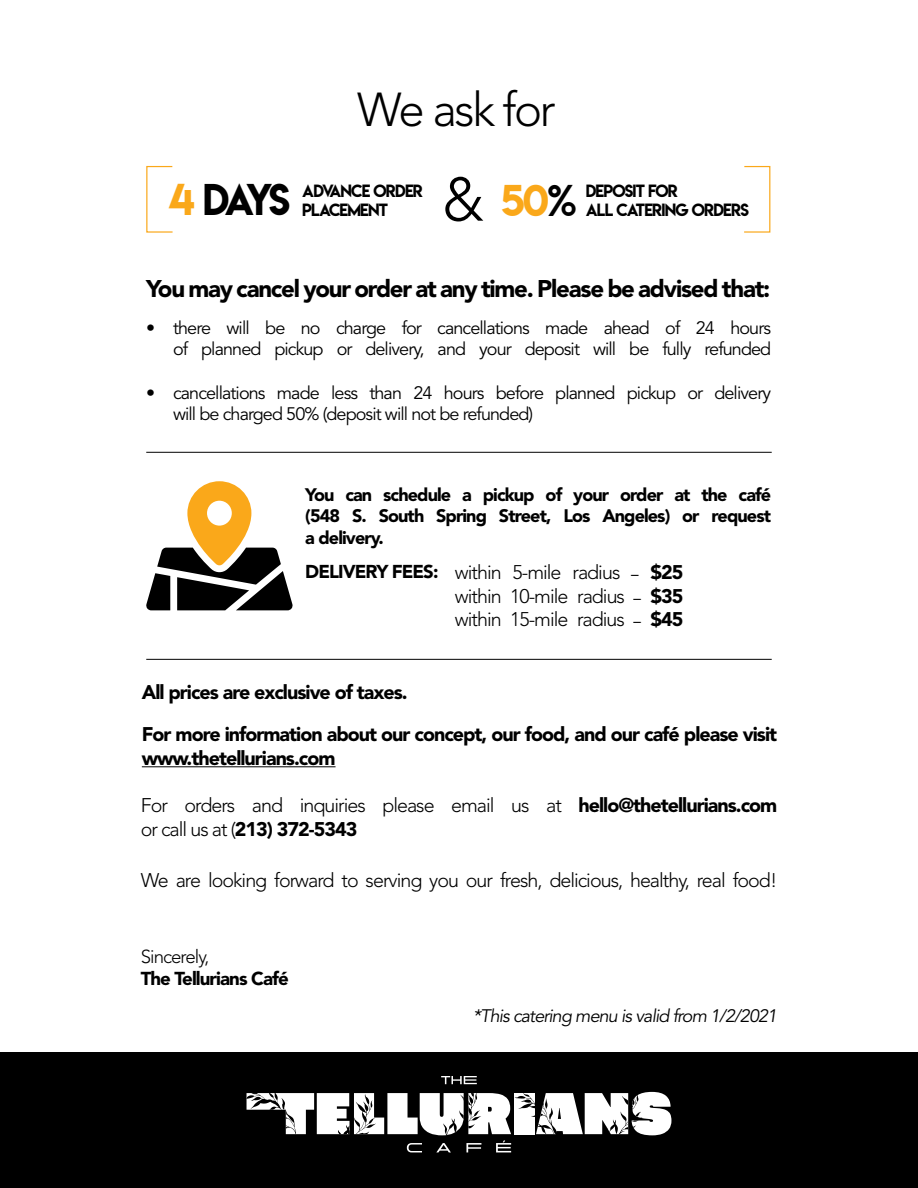
<style>
.page{position:relative;width:918px;height:1188px;background:#fff}
.page>*{position:absolute;margin:0;border:0;box-sizing:border-box;transform-origin:0 0}
.t1{font:300 60.15px "Avenir LT Std";color:#000}
.t2{font:300 47.25px "Avenir LT Std";letter-spacing:-.05em;color:#000}
.t3{font:39.45px "Lemon Milk RUSBYLYAJKA";color:#000}
.t4{font:39.45px "Lemon Milk RUSBYLYAJKA";color:#faa81a}
.t5{font:900 24px "Avenir LT Std";letter-spacing:-.05em;color:#000}
.t6{font:300 19.65px/23.5px "Avenir LT Std";letter-spacing:-.05em;color:#000}
.t7{font:900 19.65px/23.5px "Avenir LT Std";letter-spacing:-.05em;color:#000}
.t8{font:900 18.6px "Avenir LT Std";letter-spacing:-.05em;color:#000}
.t9{font:300 18.6px "Avenir LT Std";letter-spacing:-.05em;color:#000}
.t10{font:18px/21.6px "Avenir LT Std";letter-spacing:-.05em;color:#000;text-align:right}
.t11{font:900 18px/21.6px "Avenir LT Std";letter-spacing:-.05em;color:#000;text-align:justify}
.t12{font:italic 18px "Avenir LT Std";letter-spacing:-.05em;color:#000}
.t13{font:15.75px/18.9px "Lemon Milk RUSBYLYAJKA";letter-spacing:-.05em;color:#000}
.s1{color:#faa81a}
.s2{color:#000}
.s3{font-weight:900;font-size:18.6px}
.s4{font-weight:400;font-size:15px}
.s5{font-weight:900}
</style>
<div class="page">
<div style="left:0;top:1052px;width:918px;height:136px;background:#000"></div>
<svg style="left:441px;top:1076px;width:36px;height:8px"></svg>
<svg style="left:247px;top:1092px;width:424px;height:60px"></svg>
<hr style="left:142px;top:766px;width:194px;height:1px;background:#000">
<svg style="left:146px;top:481px;width:147px;height:129px"></svg>
<hr style="left:146px;top:452px;width:626px;height:1px;background:#000">
<hr style="left:146px;top:659px;width:626px;height:1px;background:#000">
<div style="left:146px;top:166px;width:27px;height:67px;border:1px solid #faa81a"></div>
<div style="left:744px;top:166px;width:26px;height:67px;border:1px solid #faa81a"></div>
<h2 class="t2" style="left:357px;top:82px;width:200px">We ask for</h2>
<h3 class="t3" style="left:168px;top:172px;width:124px"><span class="s1">4</span> DAYS</h3>
<h1 class="t1" style="left:442px;top:164px;width:44px">&amp;</h1>
<p class="t13" style="left:302px;top:181px;width:122px">ADVANCE ORDER<br>PLACEMENT</p>
<h3 class="t4" style="left:501px;top:172px;width:77px">50<span class="s2">%</span></h3>
<p class="t13" style="left:586px;top:181px;width:165px">DEPOSIT FOR<br>ALL CATERING ORDERS</p>
<p class="t5" style="left:146px;top:274px;width:626px">You may cancel your order at any time. Please be advised that:</p>
<p class="t10" style="left:146px;top:317px;width:626px">• there will be no charge for cancellations made ahead of 24 hours of planned pickup or delivery, and your deposit will be fully refunded</p>
<p class="t10" style="left:173px;top:382px;width:600px;text-align:left;text-indent:-27px">• cancellations made less than 24 hours before planned pickup or delivery will be charged 50% (deposit will not be refunded)</p>
<p class="t11" style="left:305px;top:484px;width:467px">You can schedule a pickup of your order at the café (548 S. South Spring Street, Los Angeles) or request a delivery.</p>
<p class="t6" style="left:455px;top:561px;width:230px;text-align:justify;text-indent:-150px"><span class="s3">DELIVERY FEES:</span> within 5-mile radius <span class="s4">–</span> <span class="s5">$25 </span>within 10-mile radius <span class="s4">–</span> <span class="s5">$35 </span>within 15-mile radius <span class="s4">–</span> <span class="s5">$45</span></p>
<p class="t7" style="left:142px;top:680px;width:267px">All prices are exclusive of taxes.</p>
<p class="t7" style="left:142px;top:723px;width:637px">For more information about our concept, our food, and our café please visit www.thetellurians.com</p>
<p class="t6" style="left:141px;top:794px;width:638px">For orders and inquiries please email us at <span class="s5">hello@thetellurians.com </span>or call us at (<span class="s5">213) 372-5343</span></p>
<p class="t6" style="left:141px;top:869px;width:638px">We are looking forward to serving you our fresh, delicious, healthy, real food!</p>
<p class="t9" style="left:141px;top:946px;width:70px">Sincerely,</p>
<p class="t8" style="left:141px;top:968px;width:150px">The Tellurians Café</p>
<p class="t12" style="left:473px;top:1006px;width:306px">*This catering menu is valid from 1/2/2021</p>
</div>
